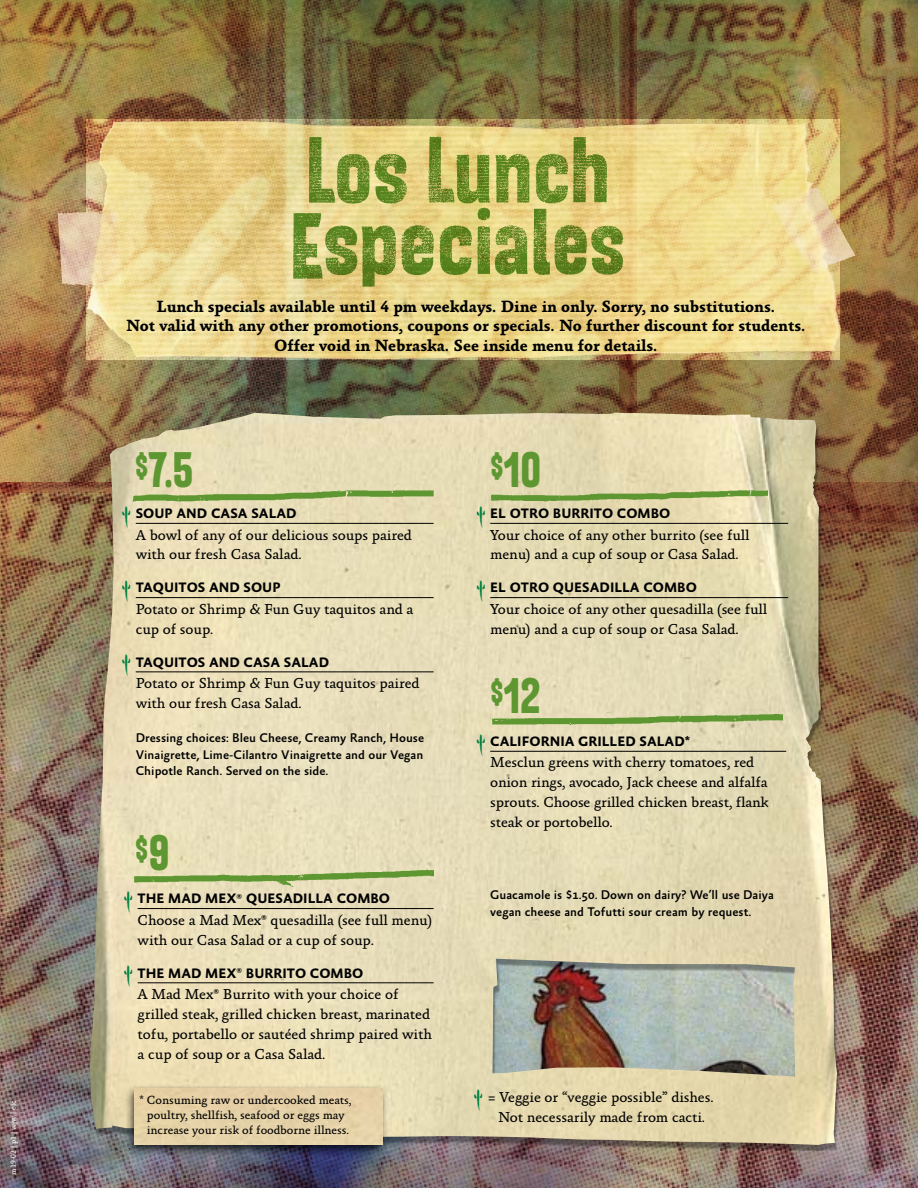
<style>
.page{position:relative;width:918px;height:1188px;background:#fff}
.page>*{position:absolute;margin:0;border:0;box-sizing:border-box;transform-origin:0 0}
.t1{font:49.8px "Mazurquica Pesada";color:#5e9732}
.t2{font:31.5px "Mazurquica Pesada";color:#5e9732}
.t3{font:700 16.5px/19.5px "Absara TF";color:#000;text-align:center}
.t4{font:14.7px/20px "Absara TF";letter-spacing:-.005em;color:#000}
.t5{font:700 13.8px "Absara Sans TF";color:#000}
.t6{font:900 13.5px "DIN Mad";color:#007f40}
.t7{font:500 12.75px/16.5px "Absara Sans";color:#000;text-align:justify}
.t8{font:12px/15px "Absara TF";letter-spacing:-.005em;color:#000;text-align:center}
.t9{font:7.5px "Absara TF";letter-spacing:.01em;color:#fff}
.s1{font-size:49.8px}
</style>
<div class="page">
<img style="left:0;top:492px;width:918px;height:696px">
<img style="left:636px;top:0;width:282px;height:532px">
<img style="left:0;top:0;width:636px;height:492px">
<img style="left:90px;top:413px;width:747px;height:732px">
<img style="left:58px;top:121px;width:798px;height:238px">
<div style="left:124px;top:1083px;width:264px;height:73px;background:#000;opacity:.75"></div>
<div style="left:135px;top:1088px;width:247px;height:57px;background:#e6d1a7"></div>
<img style="left:119px;top:489px;width:315px;height:25px">
<img style="left:129px;top:868px;width:305px;height:25px">
<img style="left:487px;top:489px;width:281px;height:31px">
<img style="left:483px;top:713px;width:300px;height:11px">
<img style="left:292px;top:134px;width:336px;height:155px">
<hr style="left:136px;top:523px;width:298px;height:1px;background:#000">
<hr style="left:136px;top:597px;width:298px;height:1px;background:#000">
<hr style="left:136px;top:671px;width:298px;height:1px;background:#000">
<hr style="left:138px;top:908px;width:296px;height:1px;background:#000">
<hr style="left:138px;top:982px;width:296px;height:1px;background:#000">
<hr style="left:490px;top:523px;width:298px;height:1px;background:#000">
<hr style="left:490px;top:597px;width:298px;height:1px;background:#000">
<hr style="left:490px;top:751px;width:296px;height:1px;background:#000">
<p class="t9" style="left:9px;top:1174px;width:75px;rotate:-90deg">m19-02 | p1 | w|w | clc</p>
<p class="t3" style="left:126px;top:297px;width:680px">Lunch specials available until 4 pm weekdays. Dine in only. Sorry, no substitutions.<br>Not valid with any other promotions, coupons or specials. No further discount for students.<br>Offer void in Nebraska. See inside menu for details.</p>
<h1 class="t1" style="left:135px;top:444px;width:60px"><sup>$</sup>7.5</h1>
<h1 class="t1" style="left:490px;top:444px;width:53px"><sup>$</sup>1O</h1>
<p class="t6" style="left:122px;top:513px;width:12px">ˇ</p>
<p class="t5" style="left:136px;top:506px;width:162px">SOUP AND CASA SALAD</p>
<p class="t4" style="left:136px;top:525px;width:278px">A bowl of any of our delicious soups paired with our fresh Casa Salad.</p>
<p class="t6" style="left:122px;top:587px;width:12px">ˇ</p>
<p class="t5" style="left:136px;top:581px;width:147px">TAQUITOS AND SOUP</p>
<p class="t4" style="left:136px;top:599px;width:279px">Potato or Shrimp &amp; Fun Guy taquitos and a cup of soup.</p>
<p class="t6" style="left:122px;top:662px;width:12px">ˇ</p>
<p class="t5" style="left:136px;top:655px;width:195px">TAQUITOS AND CASA SALAD</p>
<p class="t4" style="left:136px;top:673px;width:285px">Potato or Shrimp &amp; Fun Guy taquitos paired with our fresh Casa Salad.</p>
<p class="t7" style="left:136px;top:731px;width:290px">Dressing choices: Bleu Cheese, Creamy Ranch, House Vinaigrette, Lime-Cilantro Vinaigrette and our Vegan Chipotle Ranch. Served on the side.</p>
<h2 class="t2" style="left:135px;top:832px;width:37px">$<span class="s1">9</span></h2>
<p class="t6" style="left:124px;top:898px;width:12px">ˇ</p>
<p class="t5" style="left:138px;top:892px;width:254px">THE MAD MEX<sup>®</sup> QUESADILLA COMBO</p>
<p class="t4" style="left:138px;top:910px;width:296px">Choose a Mad Mex<sup>®</sup> quesadilla (see full menu) with our Casa Salad or a cup of soup.</p>
<p class="t6" style="left:124px;top:973px;width:12px">ˇ</p>
<p class="t5" style="left:138px;top:966px;width:227px">THE MAD MEX<sup>®</sup> BURRITO COMBO</p>
<p class="t4" style="left:138px;top:984px;width:296px">A Mad Mex<sup>®</sup> Burrito with your choice of grilled steak, grilled chicken breast, marinated tofu, portabello or sautéed shrimp paired with a cup of soup or a Casa Salad.</p>
<p class="t8" style="left:140px;top:1093px;width:214px">* Consuming raw or undercooked meats, poultry, shellfish, seafood or eggs may increase your risk of foodborne illness.</p>
<p class="t6" style="left:477px;top:513px;width:12px">ˇ</p>
<p class="t5" style="left:490px;top:506px;width:182px">EL OTRO BURRITO COMBO</p>
<p class="t4" style="left:490px;top:525px;width:261px">Your choice of any other burrito (see full menu) and a cup of soup or Casa Salad.</p>
<p class="t6" style="left:477px;top:587px;width:12px">ˇ</p>
<p class="t5" style="left:490px;top:581px;width:208px">EL OTRO QUESADILLA COMBO</p>
<p class="t4" style="left:490px;top:599px;width:279px">Your choice of any other quesadilla (see full menu) and a cup of soup or Casa Salad.</p>
<h1 class="t1" style="left:490px;top:669px;width:52px"><sup>$</sup>12</h1>
<p class="t6" style="left:477px;top:741px;width:12px">ˇ</p>
<p class="t5" style="left:490px;top:734px;width:201px">CALIFORNIA GRILLED SALAD*</p>
<p class="t4" style="left:490px;top:753px;width:280px">Mesclun greens with cherry tomatoes, red onion rings, avocado, Jack cheese and alfalfa sprouts. Choose grilled chicken breast, flank steak or portobello.</p>
<p class="t7" style="left:490px;top:887px;width:285px">Guacamole is $1.50. Down on dairy? We’ll use Daiya vegan cheese and Tofutti sour cream by request.</p>
<p class="t6" style="left:474px;top:1097px;width:12px">ˇ</p>
<p class="t4" style="left:488px;top:1087px;width:227px;text-align:center">= Veggie or “veggie possible” dishes.<br>Not necessarily made from cacti.</p>
</div>
